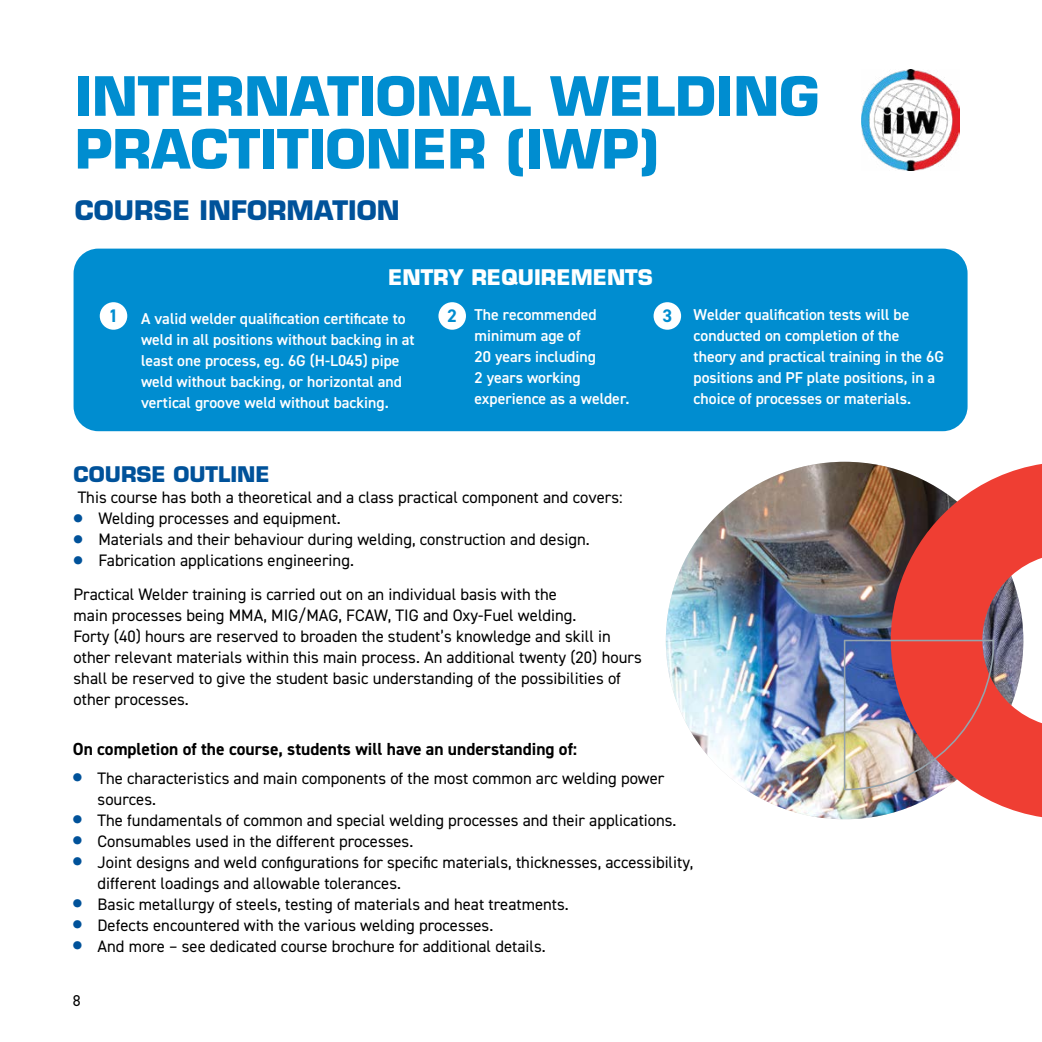
<style>
.page{position:relative;width:1042px;height:1042px;background:#fff}
.page>*{position:absolute;margin:0;border:0;box-sizing:border-box;transform-origin:0 0}
.t1{font:700 52.68px/52.7px "Eurostile LT Std";color:#008dd0}
.t2{font:700 26.25px "Eurostile LT Std";color:#00529a}
.t3{font:700 21px "Eurostile LT Std";color:#fff}
.t4{font:700 21px "Eurostile LT Std";color:#00529a}
.t5{font:700 18.2px "DIN2014";color:#008dd0}
.t6{font:700 17.5px "DIN2014";color:#000}
.t7{font:16.62px/21px "DIN2014";color:#000}
.t8{font:600 15.75px/21px "DIN2014";color:#fff}
.t9{font:15.75px "DIN2014";color:#000}
.s1{font-weight:800;font-size:31.5px;color:#00529a}
</style>
<div class="page">
<div style="left:74px;top:249px;width:893px;height:182px;background:#008dd0;border-radius:25px"></div>
<div style="left:100px;top:302px;width:27px;height:28px;background:#fff;border-radius:50%"></div>
<div style="left:438px;top:302px;width:28px;height:28px;background:#fff;border-radius:50%"></div>
<div style="left:653px;top:302px;width:28px;height:28px;background:#fff;border-radius:50%"></div>
<img style="left:666px;top:462px;width:357px;height:357px;border-radius:179px">
<svg style="left:891px;top:464px;width:151px;height:353px;fill:#ef3e33"></svg>
<img style="left:844px;top:640px;width:150px;height:150px">
<img style="left:861px;top:70px;width:98px;height:101px">
<h1 class="t1" style="left:75px;top:70px;width:746px">INTERNATIONAL WELDING<br>PRACTITIONER (IWP)</h1>
<h2 class="t2" style="left:75px;top:194px;width:326px">COURSE INFORMATION</h2>
<p class="t3" style="left:388px;top:265px;width:266px">ENTRY REQUIREMENTS</p>
<p class="t8" style="left:141px;top:307px;width:275px">A valid welder qualification certificate to weld in all positions without backing in at least one process, eg. 6G (H-L045) pipe weld without backing, or horizontal and vertical groove weld without backing.</p>
<p class="t8" style="left:475px;top:304px;width:157px">The recommended minimum age of<br>20 years including<br>2 years working experience as a welder.</p>
<p class="t8" style="left:693px;top:304px;width:252px">Welder qualification tests will be conducted on completion of the theory and practical training in the 6G positions and PF plate positions, in a choice of processes or materials.</p>
<p class="t5" style="left:109px;top:304px;width:11px">1</p>
<p class="t5" style="left:447px;top:304px;width:11px">2</p>
<p class="t5" style="left:662px;top:304px;width:11px">3</p>
<p class="t4" style="left:74px;top:462px;width:198px">COURSE OUTLINE</p>
<p class="t7" style="left:78px;top:487px;width:546px">This course has both a theoretical and a class practical component and covers:</p>
<p class="t7" style="left:74px;top:508px;width:267px"><span class="s1">•</span> Welding processes and equipment.</p>
<p class="t7" style="left:74px;top:529px;width:516px"><span class="s1">•</span> Materials and their behaviour during welding, construction and design.</p>
<p class="t7" style="left:74px;top:544px;width:485px;line-height:33.2px"><span class="s1">•</span> Fabrication applications engineering.<br>Practical Welder training is carried out on an individual basis with the</p>
<p class="t7" style="left:74px;top:604px;width:570px">main processes being MMA, MIG/MAG, FCAW, TIG and Oxy-Fuel welding.<br>Forty (40) hours are reserved to broaden the student’s knowledge and skill in other relevant materials within this main process. An additional twenty (20) hours shall be reserved to give the student basic understanding of the possibilities of other processes.</p>
<p class="t6" style="left:73px;top:737px;width:506px">On completion of the course, students will have an understanding of:</p>
<p class="t7" style="left:98px;top:767px;width:568px;text-indent:-25px"><span class="s1">•</span> The characteristics and main components of the most common arc welding power sources.</p>
<p class="t7" style="left:73px;top:809px;width:603px"><span class="s1">•</span> The fundamentals of common and special welding processes and their applications.</p>
<p class="t7" style="left:73px;top:830px;width:340px"><span class="s1">•</span> Consumables used in the different processes.</p>
<p class="t7" style="left:98px;top:851px;width:597px;text-indent:-25px"><span class="s1">•</span> Joint designs and weld configurations for specific materials, thicknesses, accessibility, different loadings and allowable tolerances.</p>
<p class="t7" style="left:73px;top:893px;width:495px"><span class="s1">•</span> Basic metallurgy of steels, testing of materials and heat treatments.</p>
<p class="t7" style="left:73px;top:914px;width:420px"><span class="s1">•</span> Defects encountered with the various welding processes.</p>
<p class="t7" style="left:73px;top:935px;width:472px"><span class="s1">•</span> And more – see dedicated course brochure for additional details.</p>
<p class="t9" style="left:73px;top:991px;width:9px">8</p>
</div>
